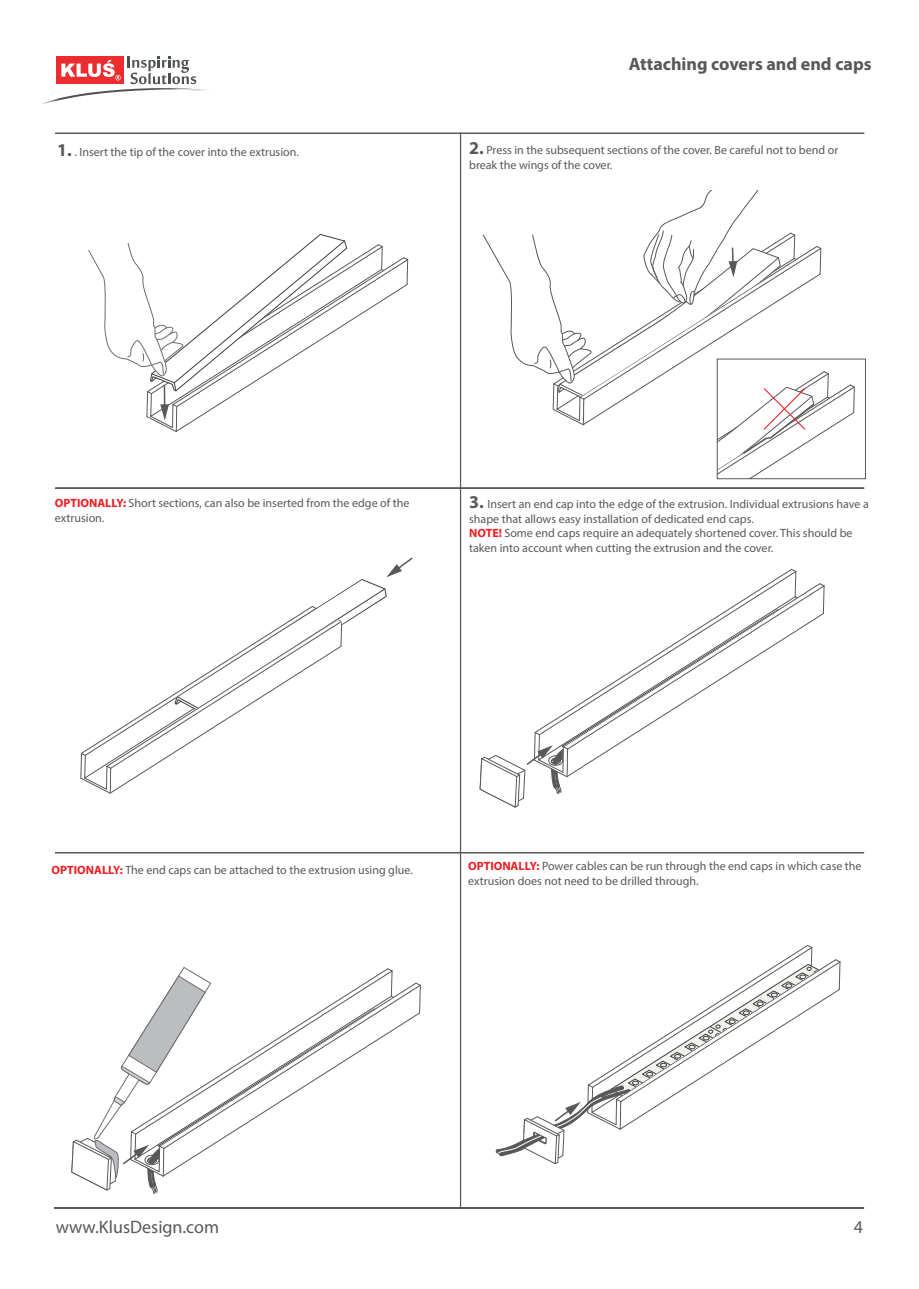
<style>
.page{position:relative;width:919px;height:1289px;background:#fff}
.page>*{position:absolute;margin:0;border:0;box-sizing:border-box;transform-origin:0 0}
.t1{font:700 18px "Myriad Pro";color:#57585a}
.t2{font:18px "Myriad Pro";color:#57585a}
.t3{font:12px/14.4px "Myriad Pro";color:#57585a}
.s1{font-weight:700;font-size:18px}
.s2{font-weight:700;color:#ee1d23}
</style>
<div class="page">
<svg style="left:88px;top:234px;width:320px;height:198px"></svg>
<svg style="left:495px;top:945px;width:346px;height:219px"></svg>
<svg style="left:479px;top:568px;width:346px;height:240px"></svg>
<svg style="left:71px;top:967px;width:350px;height:227px"></svg>
<svg style="left:80px;top:557px;width:333px;height:237px"></svg>
<div style="left:716px;top:358px;width:149px;height:121px;border:1px solid #57585a"></div>
<svg style="left:482px;top:190px;width:373px;height:288px"></svg>
<svg style="left:42px;top:56px;width:165px;height:48px"></svg>
<div style="left:55px;top:133px;width:809px;height:1px;border:1px solid #57585a"></div>
<hr style="left:55px;top:488px;width:808px;height:1px;background:#57585a">
<div style="left:55px;top:487px;width:809px;height:1px;border:1px solid #57585a"></div>
<div style="left:460px;top:133px;width:1px;height:1075px;border:1px solid #57585a"></div>
<div style="left:55px;top:852px;width:809px;height:1px;border:1px solid #57585a"></div>
<div style="left:54px;top:1207px;width:810px;height:1px;border:1px solid #57585a"></div>
<p class="t3" style="left:57px;top:144px;width:243px"><span class="s1">1.</span> . Insert the tip of the cover into the extrusion.</p>
<h1 class="t1" style="left:628px;top:52px;width:244px">Attaching covers and end caps</h1>
<p class="t3" style="left:469px;top:143px;width:370px"><span class="s1">2.</span> Press in the subsequent sections of the cover. Be careful not to bend or break the wings of the cover.</p>
<p class="t3" style="left:55px;top:495px;width:356px"><span class="s2">OPTIONALLY:</span> Short sections, can also be inserted from the edge of the extrusion.</p>
<p class="t3" style="left:469px;top:497px;width:401px"><span class="s1">3.</span> Insert an end cap into the edge of the extrusion. Individual extrusions have a shape that allows easy installation of dedicated end caps.<br><span class="s2">NOTE!</span> Some end caps require an adequately shortened cover. This should be taken into account when cutting the extrusion and the cover.</p>
<p class="t3" style="left:52px;top:862px;width:362px"><span class="s2">OPTIONALLY:</span> The end caps can be attached to the extrusion using glue.</p>
<p class="t3" style="left:468px;top:859px;width:395px"><span class="s2">OPTIONALLY:</span> Power cables can be run through the end caps in which case the extrusion does not need to be drilled through.</p>
<h1 class="t2" style="left:56px;top:1215px;width:165px">www.KlusDesign.com</h1>
<h1 class="t2" style="left:853px;top:1215px;width:11px">4</h1>
</div>
